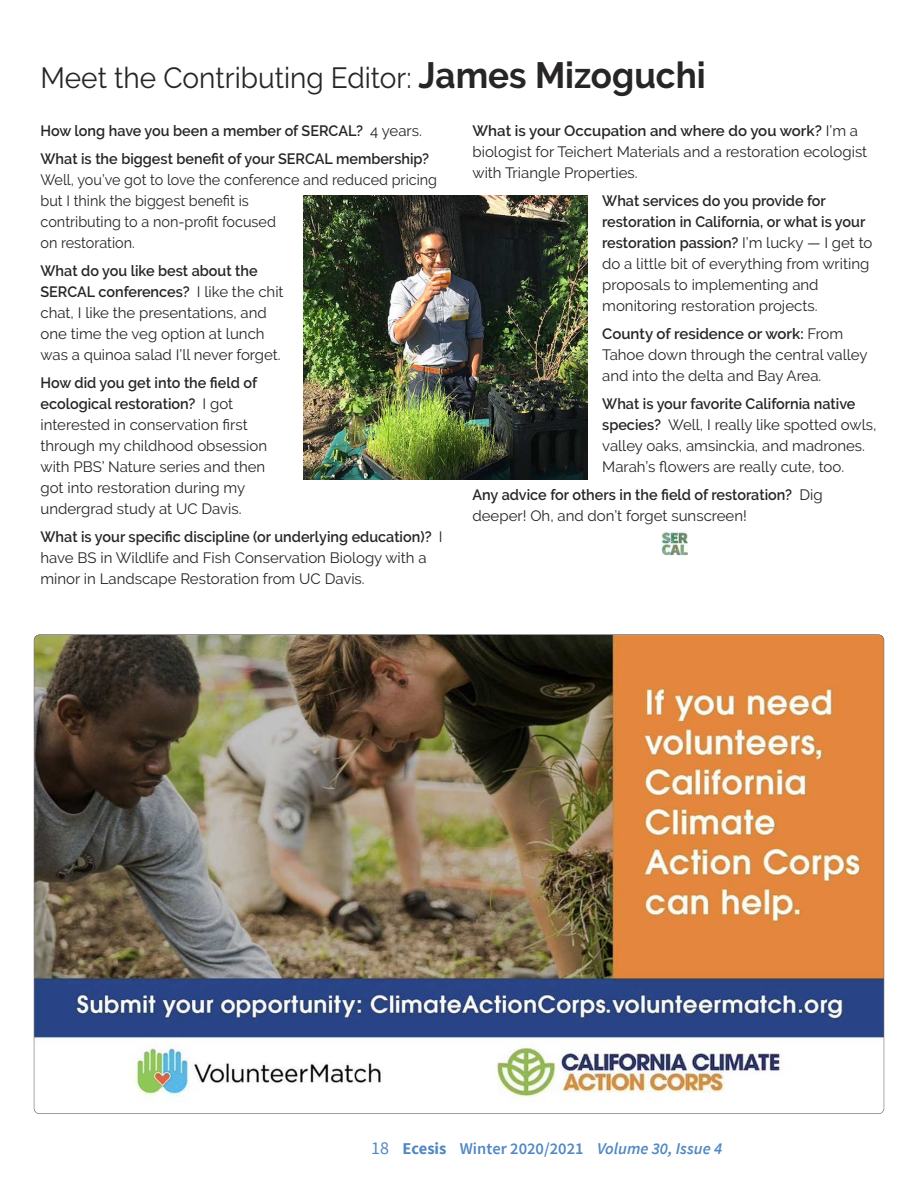
<style>
.page{position:relative;width:918px;height:1188px;background:#fff}
.page>*{position:absolute;margin:0;border:0;box-sizing:border-box;transform-origin:0 0}
.t1{font:29.1px "Raleway";color:#272526;scale:.96 1}
.t2{font:600 16.5px "Source Sans Pro";color:#5288c2}
.t3{font:15px/21px "Raleway";color:#272526}
.t4{font:600 15px/28.2px "Raleway";color:#272526;scale:.96 1}
.t5{font:15px/21px "Raleway";color:#272526;scale:.96 1}
.s1{font-weight:700;font-size:36.45px}
.s2{font-weight:600}
.s3{font-weight:400}
.s4{font-weight:400;font-size:18px}
.s5{font-weight:700}
.s6{font-style:italic}
</style>
<div class="page">
<div style="left:662px;top:531px;width:26px;height:27px;background:linear-gradient(to right,#f5faf2,#f1fcf9)"></div>
<img style="left:662px;top:531px;width:26px;height:24px">
<img style="left:304px;top:196px;width:283px;height:283px">
<img style="left:34px;top:635px;width:850px;height:478px;border-radius:5px">
<h1 class="t1" style="left:40px;top:61px;width:694px">Meet the Contributing Editor: <span class="s1">James Mizoguchi</span></h1>
<p class="t3" style="left:473px;top:120px;width:396px"><span class="s2">What is your Occupation and where do you work?</span> I’m a biologist for Teichert Materials and a restoration ecologist with Triangle Properties.</p>
<p class="t3" style="left:602px;top:190px;width:272px"><span class="s2">What services do you provide for restoration in California, or what is your restoration passion?</span> I’m lucky — I get to do a little bit of everything from writing proposals to implementing and monitoring restoration projects.</p>
<p class="t3" style="left:602px;top:323px;width:267px"><span class="s2">County of residence or work:</span> From<br>Tahoe down through the central valley and into the delta and Bay Area.</p>
<p class="t3" style="left:602px;top:393px;width:276px"><span class="s2">What is your favorite California native species?</span> Well, I really like spotted owls, valley oaks, amsinckia, and madrones.<br>Marah’s flowers are really cute, too.</p>
<p class="t4" style="left:472px;top:484px;width:366px;line-height:21px">Any advice for others in the field of restoration? <span class="s3">Dig deeper! Oh, and don’t forget sunscreen!</span></p>
<p class="t4" style="left:40px;top:116px;width:406px">How long have you been a member of SERCAL? <span class="s3">4 years.<br></span>What is the biggest benefit of your SERCAL membership?</p>
<p class="t5" style="left:40px;top:169px;width:415px">Well, you’ve got to love the conference and reduced pricing but I think the biggest benefit is<br>contributing to a non-profit focused<br>on restoration.</p>
<p class="t3" style="left:40px;top:260px;width:245px"><span class="s2">What do you like best about the SERCAL conferences?</span> I like the chit chat, I like the presentations, and one time the veg option at lunch was a quinoa salad I’ll never forget.</p>
<p class="t3" style="left:40px;top:372px;width:228px"><span class="s2">How did you get into the field of ecological restoration?</span> I got interested in conservation first through my childhood obsession with PBS’ Nature series and then got into restoration during my undergrad study at UC Davis.</p>
<p class="t3" style="left:40px;top:526px;width:403px"><span class="s2">What is your specific discipline (or underlying education)?</span> I have BS in Wildlife and Fish Conservation Biology with a minor in Landscape Restoration from UC Davis.</p>
<p class="t2" style="left:371px;top:1138px;width:352px"><span class="s4">18</span> <span class="s5">Ecesis</span> Winter 2020/2021 <span class="s6">Volume 30, Issue 4</span></p>
</div>
